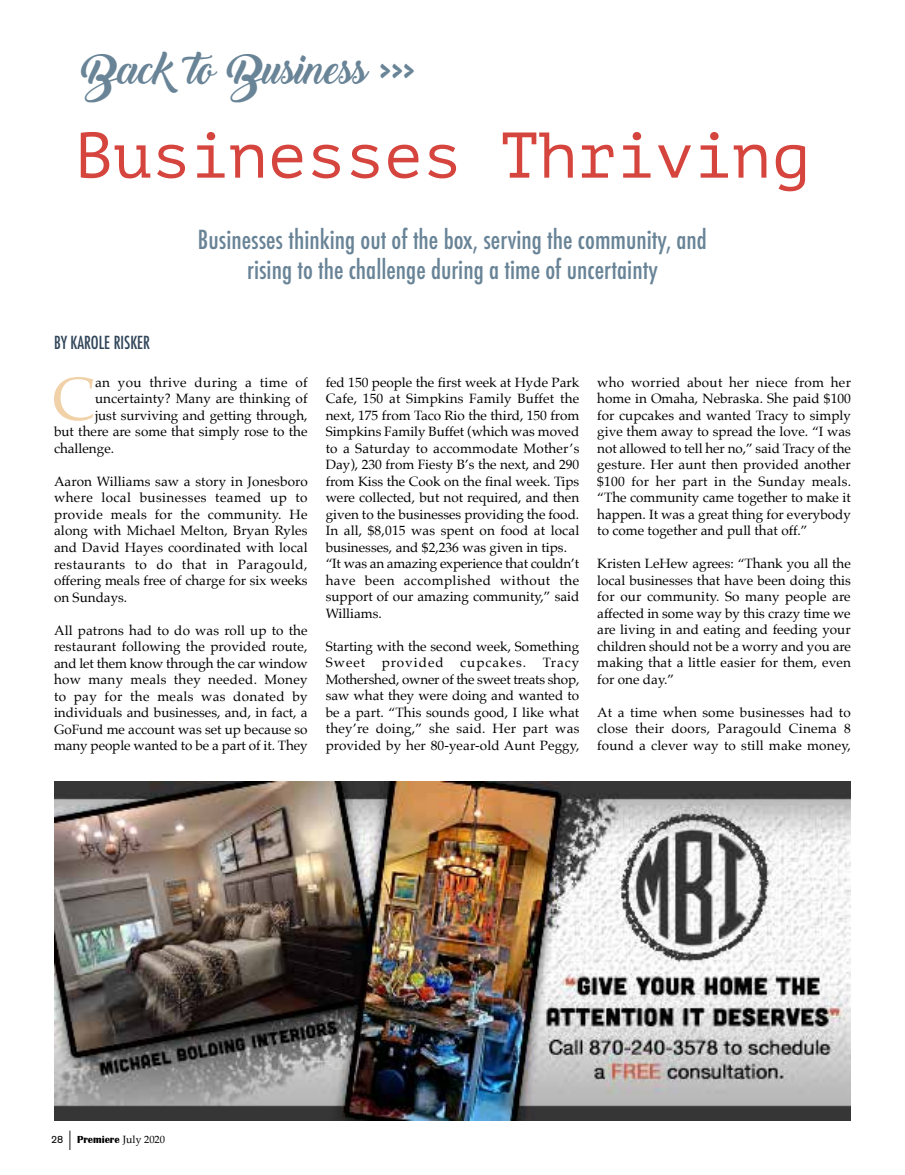
<style>
.page{position:relative;width:905px;height:1175px;background:#fff}
.page>*{position:absolute;margin:0;border:0;box-sizing:border-box;transform-origin:0 0}
.t1{font:64.5px "PT Mono";color:#d5453e}
.t2{font:60.75px "Palatino";color:#f1d1a8}
.t3{font:40.5px "Backto Black Demo";color:#698497}
.t4{font:500 condensed 25.5px/30.6px "Futura";color:#698497;text-align:center}
.t5{font:500 condensed 17.55px "Futura";color:#304559;scale:.94 1}
.t6{font:13.5px/16.5px "Palatino";color:#000;text-align:justify}
.t7{font:13.5px "Palatino";letter-spacing:.025em;color:#000}
.t8{font:700 10.5px "Britannic";color:#000}
.s1{font-family:"Akzidenz Grotesk BQ";font-weight:400}
.s2{font-family:"Akzidenz Grotesk BQ";font-weight:400;font-size:21px}
.s3{font-family:"Palatino";font-weight:400}
</style>
<div class="page">
<img style="left:54px;top:782px;width:796px;height:338px">
<h3 class="t3" style="left:81px;top:47px;width:335px">Back to Business &gt;&gt;&gt;</h3>
<h1 class="t1" style="left:74px;top:119px;width:737px">Businesses Thriving</h1>
<p class="t5" style="left:54px;top:331px;width:104px">BY KAROLE RISKER</p>
<h3 class="t4" style="left:198px;top:224px;width:510px">Businesses thinking out of the box, serving the community, and rising to the challenge during a time of uncertainty</h3>
<h2 class="t2" style="left:52px;top:349px;width:45px">C</h2>
<p class="t7" style="left:95px;top:371px;width:214px">an you thrive during a time of</p>
<p class="t6" style="left:95px;top:390px;width:214px">uncertainty? Many are thinking of</p>
<p class="t6" style="left:95px;top:407px;width:214px">just surviving and getting through,</p>
<p class="t6" style="left:54px;top:423px;width:255px">but there are some that simply rose to the</p>
<p class="t6" style="left:54px;top:440px;width:62px">challenge.</p>
<p class="t6" style="left:54px;top:473px;width:255px">Aaron Williams saw a story in Jonesboro where local businesses teamed up to provide meals for the community. He along with Michael Melton, Bryan Ryles and David Hayes coordinated with local restaurants to do that in Paragould, offering meals free of charge for six weeks on Sundays.</p>
<p class="t6" style="left:54px;top:621px;width:255px">All patrons had to do was roll up to the restaurant following the provided route, and let them know through the car window how many meals they needed. Money to pay for the meals was donated by individuals and businesses, and, in fact, a GoFund me account was set up because so many people wanted to be a part of it. They</p>
<p class="t6" style="left:325px;top:374px;width:255px;text-align:left">fed 150 people the first week at Hyde Park Cafe, 150 at Simpkins Family Buffet the next, 175 from Taco Rio the third, 150 from Simpkins Family Buffet (which was moved to a Saturday to accommodate Mother’s Day), 230 from Fiesty B’s the next, and 290 from Kiss the Cook on the final week. Tips were collected, but not required, and then given to the businesses providing the food.<br>In all, $8,015 was spent on food at local businesses, and $2,236 was given in tips. “It was an amazing experience that couldn’t have been accomplished without the support of our amazing community,” said Williams.</p>
<p class="t6" style="left:325px;top:638px;width:255px">Starting with the second week, Something Sweet provided cupcakes. Tracy Mothershed, owner of the sweet treats shop, saw what they were doing and wanted to be a part. “This sounds good, I like what they’re doing,” she said. Her part was provided by her 80-year-old Aunt Peggy,</p>
<p class="t6" style="left:597px;top:374px;width:255px">who worried about her niece from her home in Omaha, Nebraska. She paid $100 for cupcakes and wanted Tracy to simply give them away to spread the love. “I was not allowed to tell her no,” said Tracy of the gesture. Her aunt then provided another $100 for her part in the Sunday meals. “The community came together to make it happen. It was a great thing for everybody to come together and pull that off.”</p>
<p class="t6" style="left:597px;top:555px;width:255px">Kristen LeHew agrees: “Thank you all the local businesses that have been doing this for our community. So many people are affected in some way by this crazy time we are living in and eating and feeding your children should not be a worry and you are making that a little easier for them, even for one day.”</p>
<p class="t6" style="left:597px;top:704px;width:255px">At a time when some businesses had to close their doors, Paragould Cinema 8 found a clever way to still make money,</p>
<p class="t8" style="left:51px;top:1133px;width:116px"><span class="s1">28</span> <span class="s2">|</span> Premiere <span class="s3">July 2020</span></p>
</div>
